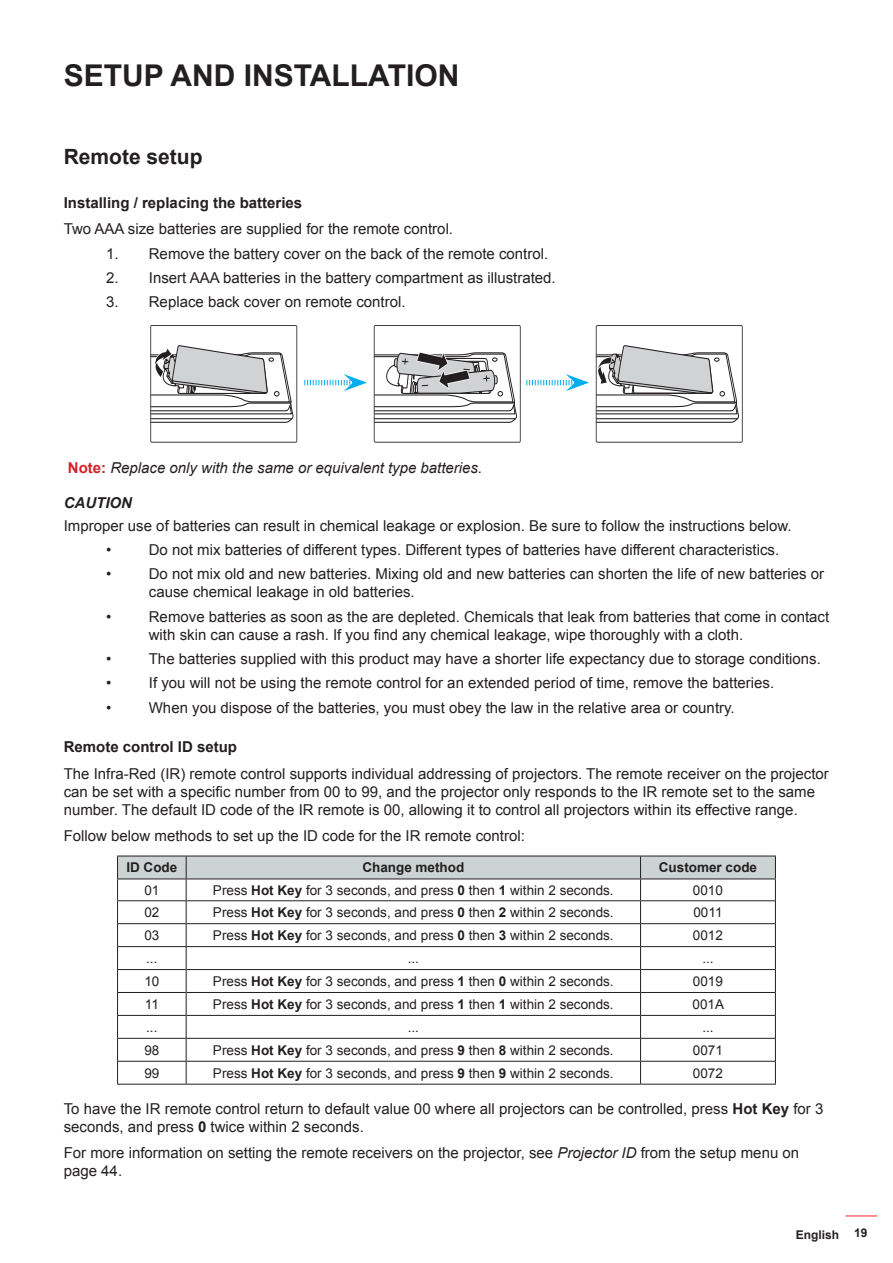
<style>
.page{position:relative;width:893px;height:1263px;background:#fff}
.page>*{position:absolute;margin:0;border:0;box-sizing:border-box;transform-origin:0 0}
.t1{font:700 30px "Arial";color:#231f20}
.t2{font:700 21px "Arial";color:#231f20}
.t3{font:15px/24.5px "Arial";color:#231f20}
.t4{font:700 15px "Arial";color:#231f20}
.t5{font:italic 15px "Arial";color:#231f20}
.t6{font:italic 700 15px "Arial";color:#231f20}
.t7{font:700 15px "Arial";color:#d1232a}
.t8{font:13.5px "Arial";color:#231f20}
.t9{font:700 13.5px "Arial";color:#231f20}
.t10{font:700 12px "Arial";color:#231f20}
.s1{font-weight:700}
.s2{font-style:italic}
</style>
<div class="page">
<hr style="left:845px;top:1215px;width:32px;height:1px;background:#ff1f20">
<svg style="left:304px;top:374px;width:63px;height:17px"></svg>
<svg style="left:150px;top:325px;width:147px;height:117px"></svg>
<svg style="left:596px;top:325px;width:147px;height:117px"></svg>
<svg style="left:374px;top:325px;width:215px;height:117px"></svg>
<hr style="left:117px;top:1084px;width:69px;height:1px;background:#231f20">
<svg style="left:117px;top:856px;width:659px;height:228px"></svg>
<hr style="left:187px;top:969px;width:453px;height:1px;background:#231f20">
<hr style="left:640px;top:969px;width:135px;height:1px;background:#231f20">
<hr style="left:187px;top:992px;width:453px;height:1px;background:#231f20">
<hr style="left:640px;top:992px;width:135px;height:1px;background:#231f20">
<hr style="left:187px;top:1015px;width:453px;height:1px;background:#231f20">
<hr style="left:640px;top:1015px;width:135px;height:1px;background:#231f20">
<hr style="left:187px;top:1038px;width:453px;height:1px;background:#231f20">
<hr style="left:640px;top:1038px;width:135px;height:1px;background:#231f20">
<hr style="left:187px;top:1061px;width:453px;height:1px;background:#231f20">
<hr style="left:640px;top:1061px;width:135px;height:1px;background:#231f20">
<hr style="left:186px;top:1084px;width:454px;height:1px;background:#231f20">
<hr style="left:640px;top:1084px;width:136px;height:1px;background:#231f20">
<h1 class="t1" style="left:64px;top:55px;width:397px">SETUP AND INSTALLATION</h1>
<h2 class="t2" style="left:64px;top:143px;width:140px">Remote setup</h2>
<p class="t4" style="left:64px;top:192px;width:240px">Installing / replacing the batteries</p>
<p class="t3" style="left:64px;top:217px;width:391px">Two AAA size batteries are supplied for the remote control.</p>
<p class="t3" style="left:106px;top:241px;width:443px">1. Remove the battery cover on the back of the remote control.</p>
<p class="t3" style="left:106px;top:266px;width:451px">2. Insert AAA batteries in the battery compartment as illustrated.</p>
<p class="t3" style="left:106px;top:290px;width:301px">3. Replace back cover on remote control.</p>
<p class="t7" style="left:68px;top:458px;width:7px">Note:</p>
<p class="t5" style="left:110px;top:458px;width:373px">Replace only with the same or equivalent type batteries.</p>
<p class="t6" style="left:64px;top:493px;width:70px">CAUTION</p>
<p class="t3" style="left:149px;top:513px;width:677px;text-indent:-85px">Improper use of batteries can result in chemical leakage or explosion. Be sure to follow the instructions below.<br>Do not mix batteries of different types. Different types of batteries have different characteristics.<br>Do not mix old and new batteries. Mixing old and new batteries can shorten the life of new batteries or</p>
<p class="t3" style="left:149px;top:580px;width:682px">cause chemical leakage in old batteries.<br>Remove batteries as soon as the are depleted. Chemicals that leak from batteries that come in contact</p>
<p class="t3" style="left:149px;top:622px;width:673px">with skin can cause a rash. If you find any chemical leakage, wipe thoroughly with a cloth.<br>The batteries supplied with this product may have a shorter life expectancy due to storage conditions.<br>If you will not be using the remote control for an extended period of time, remove the batteries.<br>When you dispose of the batteries, you must obey the law in the relative area or country.</p>
<p class="t4" style="left:64px;top:737px;width:175px">Remote control ID setup</p>
<p class="t3" style="left:64px;top:764px;width:767px;line-height:18px">The Infra-Red (IR) remote control supports individual addressing of projectors. The remote receiver on the projector can be set with a specific number from 00 to 99, and the projector only responds to the IR remote set to the same number. The default ID code of the IR remote is 00, allowing it to control all projectors within its effective range.</p>
<p class="t3" style="left:64px;top:824px;width:463px">Follow below methods to set up the ID code for the IR remote control:</p>
<p class="t9" style="left:126px;top:859px;width:53px">ID Code</p>
<p class="t9" style="left:362px;top:859px;width:104px">Change method</p>
<p class="t9" style="left:659px;top:859px;width:100px">Customer code</p>
<p class="t8" style="left:144px;top:881px;width:17px">01</p>
<p class="t8" style="left:213px;top:881px;width:402px">Press <span class="s1">Hot Key</span> for 3 seconds, and press <span class="s1">0</span> then <span class="s1">1</span> within 2 seconds.</p>
<p class="t8" style="left:693px;top:881px;width:32px">0010</p>
<p class="t8" style="left:144px;top:903px;width:17px">02</p>
<p class="t8" style="left:213px;top:903px;width:402px">Press <span class="s1">Hot Key</span> for 3 seconds, and press <span class="s1">0</span> then <span class="s1">2</span> within 2 seconds.</p>
<p class="t8" style="left:693px;top:903px;width:31px">0011</p>
<p class="t8" style="left:144px;top:926px;width:17px">03</p>
<p class="t8" style="left:213px;top:926px;width:402px">Press <span class="s1">Hot Key</span> for 3 seconds, and press <span class="s1">0</span> then <span class="s1">3</span> within 2 seconds.</p>
<p class="t8" style="left:693px;top:926px;width:32px">0012</p>
<p class="t8" style="left:146px;top:949px;width:13px">...</p>
<p class="t8" style="left:408px;top:949px;width:13px">...</p>
<p class="t8" style="left:702px;top:949px;width:13px">...</p>
<p class="t8" style="left:144px;top:972px;width:17px">10</p>
<p class="t8" style="left:213px;top:972px;width:402px">Press <span class="s1">Hot Key</span> for 3 seconds, and press <span class="s1">1</span> then <span class="s1">0</span> within 2 seconds.</p>
<p class="t8" style="left:693px;top:972px;width:32px">0019</p>
<p class="t8" style="left:145px;top:995px;width:16px">11</p>
<p class="t8" style="left:213px;top:995px;width:402px">Press <span class="s1">Hot Key</span> for 3 seconds, and press <span class="s1">1</span> then <span class="s1">1</span> within 2 seconds.</p>
<p class="t8" style="left:693px;top:995px;width:33px">001A</p>
<p class="t8" style="left:146px;top:1018px;width:13px">...</p>
<p class="t8" style="left:408px;top:1018px;width:13px">...</p>
<p class="t8" style="left:702px;top:1018px;width:13px">...</p>
<p class="t8" style="left:144px;top:1041px;width:17px">98</p>
<p class="t8" style="left:213px;top:1041px;width:402px">Press <span class="s1">Hot Key</span> for 3 seconds, and press <span class="s1">9</span> then <span class="s1">8</span> within 2 seconds.</p>
<p class="t8" style="left:693px;top:1041px;width:32px">0071</p>
<p class="t8" style="left:144px;top:1064px;width:17px">99</p>
<p class="t8" style="left:213px;top:1064px;width:402px">Press <span class="s1">Hot Key</span> for 3 seconds, and press <span class="s1">9</span> then <span class="s1">9</span> within 2 seconds.</p>
<p class="t8" style="left:693px;top:1064px;width:32px">0072</p>
<p class="t3" style="left:64px;top:1099px;width:761px;line-height:18px">To have the IR remote control return to default value 00 where all projectors can be controlled, press <span class="s1">Hot Key</span> for 3 seconds, and press <span class="s1">0</span> twice within 2 seconds.</p>
<p class="t3" style="left:64px;top:1144px;width:737px;line-height:18px">For more information on setting the remote receivers on the projector, see <span class="s2">Projector ID</span> from the setup menu on page 44.</p>
<p class="t10" style="left:796px;top:1227px;width:45px">English</p>
<p class="t10" style="left:854px;top:1225px;width:15px">19</p>
</div>
